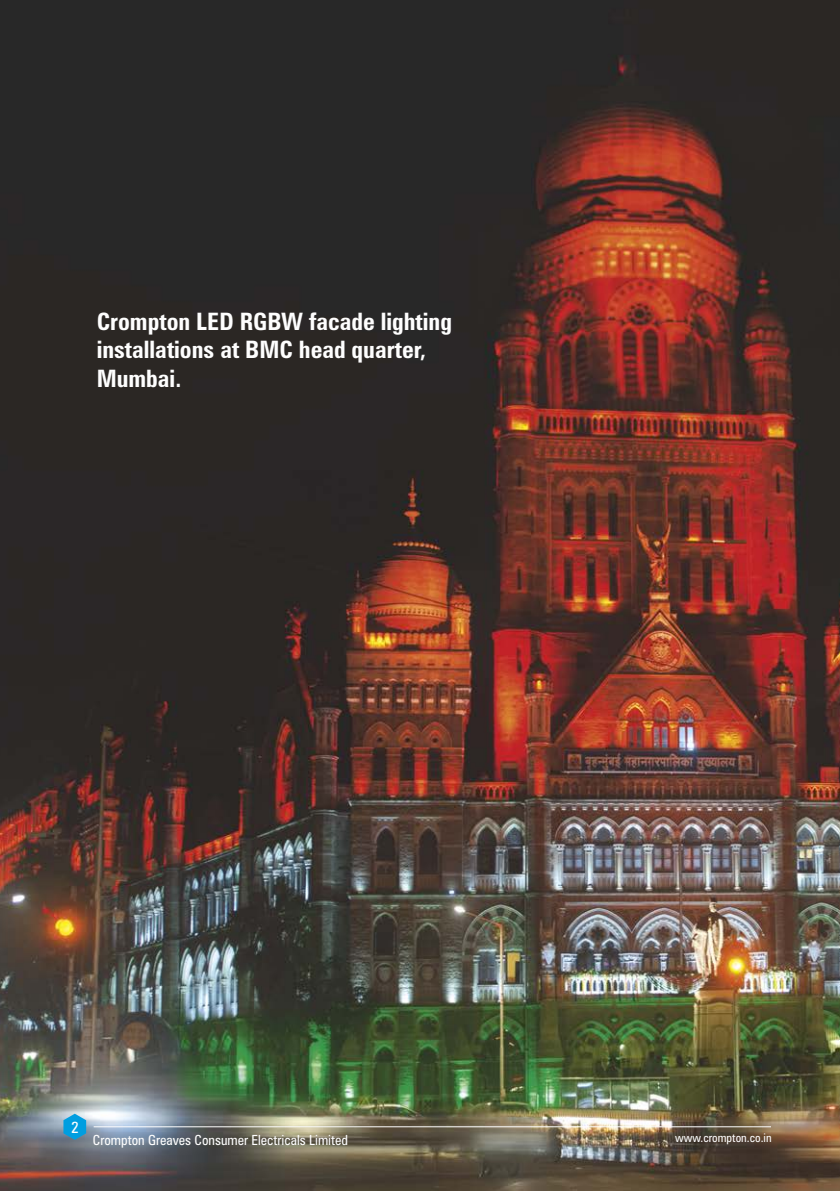
<style>
.page{position:relative;width:840px;height:1191px;background:#fff}
.page>*{position:absolute;margin:0;border:0;box-sizing:border-box;transform-origin:0 0}
.t1{font:700 condensed 24px/28.8px "Zurich BT";color:#fefefe}
.t2{font:condensed 16px "Zurich BT";color:#fefefe}
.t3{font:condensed 14px "Zurich BT";color:#fefefe}
.t4{font:condensed 12px "Zurich BT";color:#fefefe}
</style>
<div class="page">
<img style="left:0;top:0;width:839px;height:1191px">
<svg style="left:63px;top:1113px;width:23px;height:26px"></svg>
<hr style="left:94px;top:1126px;width:676px;height:1px;background:#fefefe">
<p class="t1" style="left:97px;top:309px;width:356px">Crompton LED RGBW facade lighting installations at BMC head quarter,<br>Mumbai.</p>
<p class="t2" style="left:71px;top:1120px;width:9px">2</p>
<p class="t3" style="left:93px;top:1134px;width:256px">Crompton Greaves Consumer Electricals Limited</p>
<p class="t4" style="left:675px;top:1132px;width:98px">www.crompton.co.in</p>
</div>
